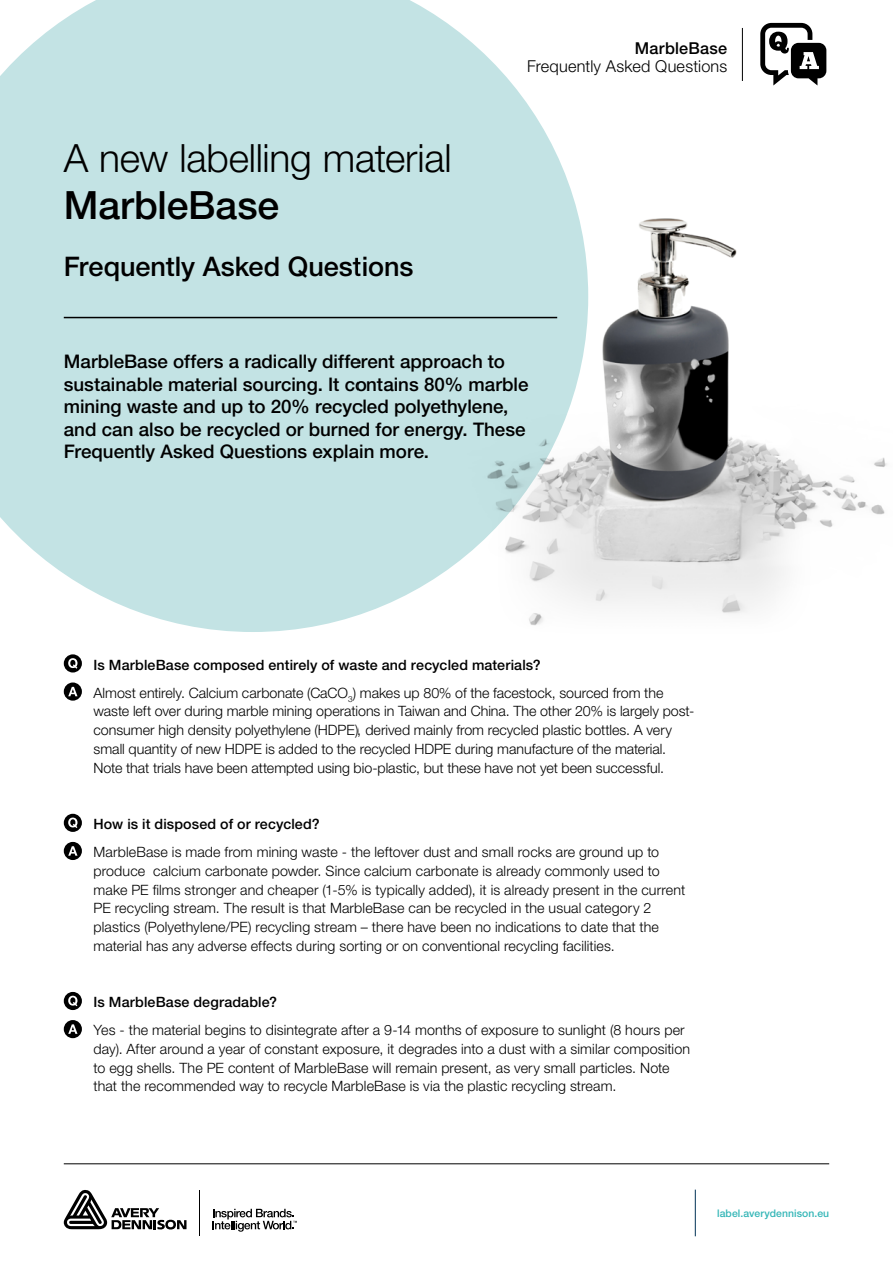
<style>
.page{position:relative;width:893px;height:1263px;background:#fff}
.page>*{position:absolute;margin:0;border:0;box-sizing:border-box;transform-origin:0 0}
.t1{font:300 39px "Helvetica Neue LT Std";letter-spacing:-.005em;color:#000}
.t2{font:500 39px "Helvetica Neue LT Std";letter-spacing:-.005em;color:#000}
.t3{font:500 27px "Helvetica Neue LT Std";color:#000}
.t4{font:500 18.75px/22.5px "Helvetica Neue LT Std";color:#000}
.t5{font:300 16.35px "Helvetica Neue LT Std";letter-spacing:.015em;color:#000}
.t6{font:500 16.35px "Helvetica Neue LT Std";letter-spacing:.015em;color:#000}
.t7{font:300 14.25px/18.8px "Helvetica Neue LT Std";letter-spacing:.005em;color:#000}
.t8{font:500 14.25px "Helvetica Neue LT Std";letter-spacing:.01em;color:#000}
.t9{font:500 10.5px "Helvetica Neue LT Std";letter-spacing:.01em;color:#34b6b7}
.s1{font-weight:500}
</style>
<div class="page">
<hr style="left:695px;top:1189px;width:1px;height:47px;background:#003255">
<hr style="left:64px;top:1163px;width:765px;height:1px;background:#000">
<hr style="left:199px;top:1190px;width:1px;height:46px;background:#000">
<svg style="left:64px;top:1190px;width:122px;height:39px"></svg>
<svg style="left:213px;top:1209px;width:84px;height:23px"></svg>
<svg style="left:0;top:0;width:564px;height:632px;background:#c8e5e6"></svg>
<div style="left:64px;top:654px;width:18px;height:18px;background:#000;border-radius:50%"></div>
<svg style="left:68px;top:658px;width:9px;height:11px"></svg>
<svg style="left:64px;top:682px;width:18px;height:19px"></svg>
<svg style="left:68px;top:687px;width:9px;height:9px"></svg>
<div style="left:64px;top:814px;width:18px;height:18px;background:#000;border-radius:50%"></div>
<svg style="left:68px;top:817px;width:9px;height:11px"></svg>
<div style="left:64px;top:842px;width:18px;height:18px;background:#000;border-radius:50%"></div>
<svg style="left:68px;top:846px;width:9px;height:10px"></svg>
<svg style="left:64px;top:992px;width:18px;height:18px"></svg>
<svg style="left:68px;top:996px;width:9px;height:10px"></svg>
<div style="left:64px;top:1020px;width:18px;height:18px;background:#000;border-radius:50%"></div>
<svg style="left:68px;top:1024px;width:9px;height:10px"></svg>
<hr style="left:742px;top:28px;width:1px;height:53px;background:#000">
<svg style="left:760px;top:23px;width:66px;height:63px"></svg>
<hr style="left:64px;top:317px;width:493px;height:1px;background:#000">
<img style="left:359px;top:172px;width:528px;height:460px">
<h1 class="t1" style="left:64px;top:135px;width:390px">A new labelling material</h1>
<h1 class="t2" style="left:64px;top:182px;width:217px">MarbleBase</h1>
<h2 class="t3" style="left:64px;top:250px;width:351px">Frequently Asked Questions</h2>
<p class="t6" style="left:635px;top:39px;width:94px">MarbleBase</p>
<p class="t5" style="left:527px;top:56px;width:202px">Frequently Asked Questions</p>
<p class="t4" style="left:64px;top:350px;width:466px">MarbleBase offers a radically different approach to sustainable material sourcing. It contains 80% marble mining waste and up to 20% recycled polyethylene, and can also be recycled or burned for energy. These Frequently Asked Questions explain more.</p>
<p class="t7" style="left:94px;top:650px;width:571px;line-height:28.2px"><span class="s1">Is MarbleBase composed entirely of waste and recycled materials?<br></span>Almost entirely. Calcium carbonate (CaCO<sub>3</sub>) makes up 80% of the facestock, sourced from the</p>
<p class="t7" style="left:94px;top:702px;width:602px">waste left over during marble mining operations in Taiwan and China. The other 20% is largely post&shy;consumer high density polyethylene (HDPE), derived mainly from recycled plastic bottles. A very small quantity of new HDPE is added to the recycled HDPE during manufacture of the material.<br>Note that trials have been attempted using bio-plastic, but these have not yet been successful.</p>
<p class="t8" style="left:94px;top:815px;width:228px">How is it disposed of or recycled?</p>
<p class="t7" style="left:94px;top:842px;width:593px">MarbleBase is made from mining waste - the leftover dust and small rocks are ground up to produce calcium carbonate powder. Since calcium carbonate is already commonly used to make PE films stronger and cheaper (1-5% is typically added), it is already present in the current PE recycling stream. The result is that MarbleBase can be recycled in the usual category 2 plastics (Polyethylene/PE) recycling stream – there have been no indications to date that the material has any adverse effects during sorting or on conventional recycling facilities.</p>
<p class="t8" style="left:94px;top:993px;width:185px">Is MarbleBase degradable?</p>
<p class="t7" style="left:94px;top:1020px;width:598px">Yes - the material begins to disintegrate after a 9-14 months of exposure to sunlight (8 hours per day). After around a year of constant exposure, it degrades into a dust with a similar composition to egg shells. The PE content of MarbleBase will remain present, as very small particles. Note that the recommended way to recycle MarbleBase is via the plastic recycling stream.</p>
<p class="t9" style="left:717px;top:1207px;width:114px">label.averydennison.eu</p>
</div>
